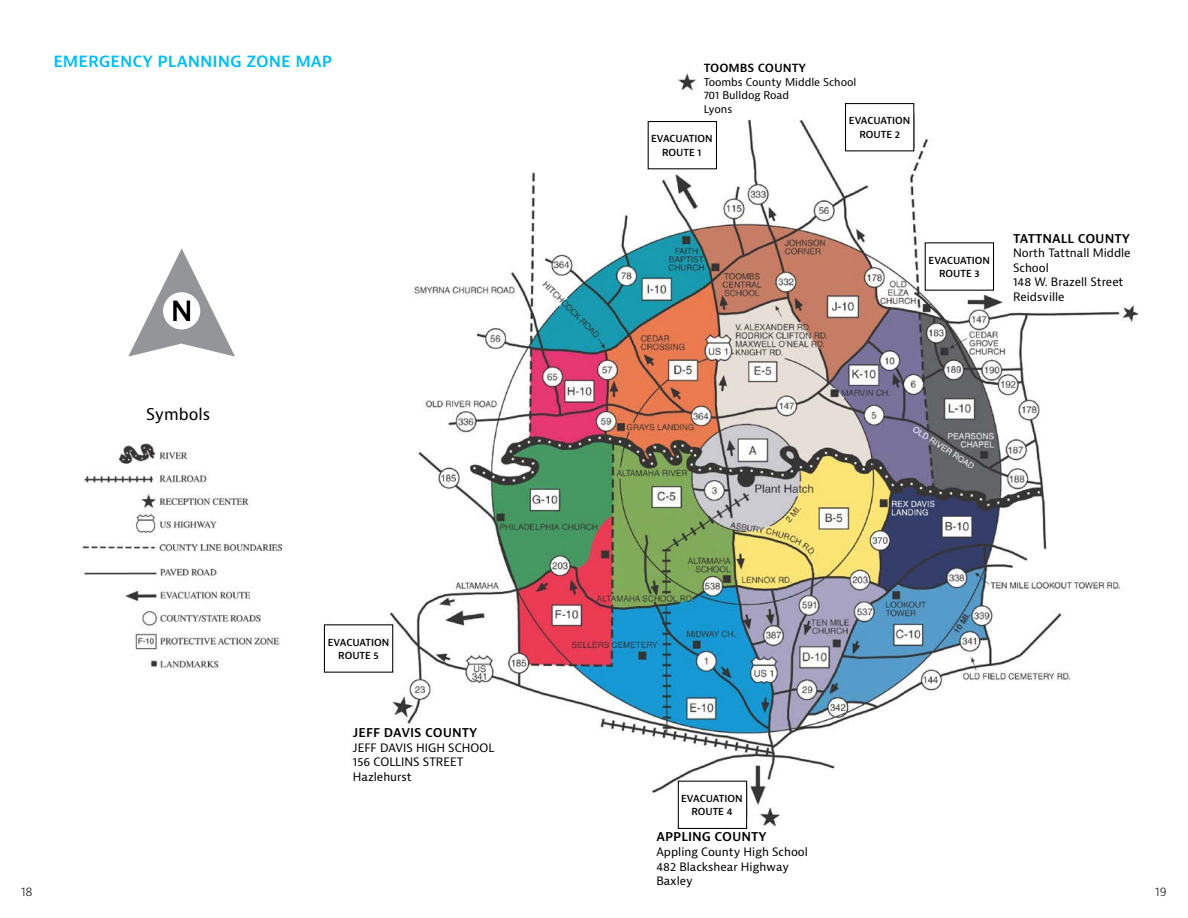
<style>
.page{position:relative;width:1188px;height:918px;background:#fff}
.page>*{position:absolute;margin:0;border:0;box-sizing:border-box;transform-origin:0 0}
.t1{font:600 16.5px "Bernina Sans";color:#00bdf2}
.t2{font:15.9px "Bernina Sans";color:#000}
.t3{font:600 12.9px "Bernina Sans";color:#000}
.t4{font:600 12px "Bernina Sans";color:#000}
.t5{font:300 12px "Bernina Sans";color:#000}
.t6{font:11.4px/14.5px "Bernina Sans";color:#000}
.t7{font:10.5px/13.5px "Bernina Sans";color:#000}
.t8{font:600 9.45px/13.5px "Bernina Sans";color:#000;text-align:center}
</style>
<div class="page">
<img style="left:389px;top:73px;width:749px;height:756px">
<svg style="left:128px;top:248px;width:107px;height:109px"></svg>
<img style="left:84px;top:443px;width:198px;height:110px">
<img style="left:84px;top:568px;width:196px;height:101px">
<div style="left:353px;top:727px;width:165px;height:54px;background:#fff"></div>
<div style="left:324px;top:625px;width:69px;height:47px;background:#fff"></div>
<div style="left:324px;top:624px;width:69px;height:49px;border:1px solid #000"></div>
<div style="left:678px;top:781px;width:69px;height:47px;background:#fff"></div>
<div style="left:678px;top:781px;width:69px;height:48px;border:1px solid #000"></div>
<div style="left:648px;top:122px;width:68px;height:47px;background:#fff"></div>
<div style="left:648px;top:121px;width:69px;height:48px;border:1px solid #000"></div>
<div style="left:846px;top:104px;width:68px;height:47px;background:#fff"></div>
<div style="left:845px;top:103px;width:69px;height:48px;border:1px solid #000"></div>
<div style="left:925px;top:243px;width:69px;height:47px;background:#fff"></div>
<div style="left:1013px;top:232px;width:127px;height:69px;background:#fff"></div>
<div style="left:698px;top:54px;width:136px;height:56px;background:#fff"></div>
<h1 class="t1" style="left:53px;top:51px;width:281px">EMERGENCY PLANNING ZONE MAP</h1>
<h2 class="t2" style="left:146px;top:404px;width:65px">Symbols</h2>
<p class="t8" style="left:328px;top:636px;width:63px">EVACUATION<br>ROUTE 5</p>
<p class="t3" style="left:353px;top:724px;width:126px">JEFF DAVIS COUNTY</p>
<p class="t6" style="left:353px;top:740px;width:143px">JEFF DAVIS HIGH SCHOOL<br>156 COLLINS STREET<br>Hazlehurst</p>
<p class="t4" style="left:704px;top:60px;width:104px">TOOMBS COUNTY</p>
<p class="t7" style="left:704px;top:75px;width:154px">Toombs County Middle School<br>701 Bulldog Road<br>Lyons</p>
<p class="t8" style="left:651px;top:132px;width:63px">EVACUATION<br>ROUTE 1</p>
<p class="t8" style="left:849px;top:114px;width:63px">EVACUATION<br>ROUTE 2</p>
<p class="t8" style="left:929px;top:254px;width:63px">EVACUATION<br>ROUTE 3</p>
<p class="t3" style="left:1013px;top:230px;width:118px">TATTNALL COUNTY</p>
<p class="t6" style="left:1013px;top:246px;width:119px">North Tattnall Middle<br>School<br>148 W. Brazell Street<br>Reidsville</p>
<p class="t8" style="left:681px;top:792px;width:63px">EVACUATION<br>ROUTE 4</p>
<p class="t3" style="left:656px;top:828px;width:112px">APPLING COUNTY</p>
<p class="t6" style="left:656px;top:845px;width:153px">Appling County High School<br>482 Blackshear Highway<br>Baxley</p>
<p class="t5" style="left:21px;top:884px;width:13px">18</p>
<p class="t5" style="left:1155px;top:884px;width:13px">19</p>
</div>
